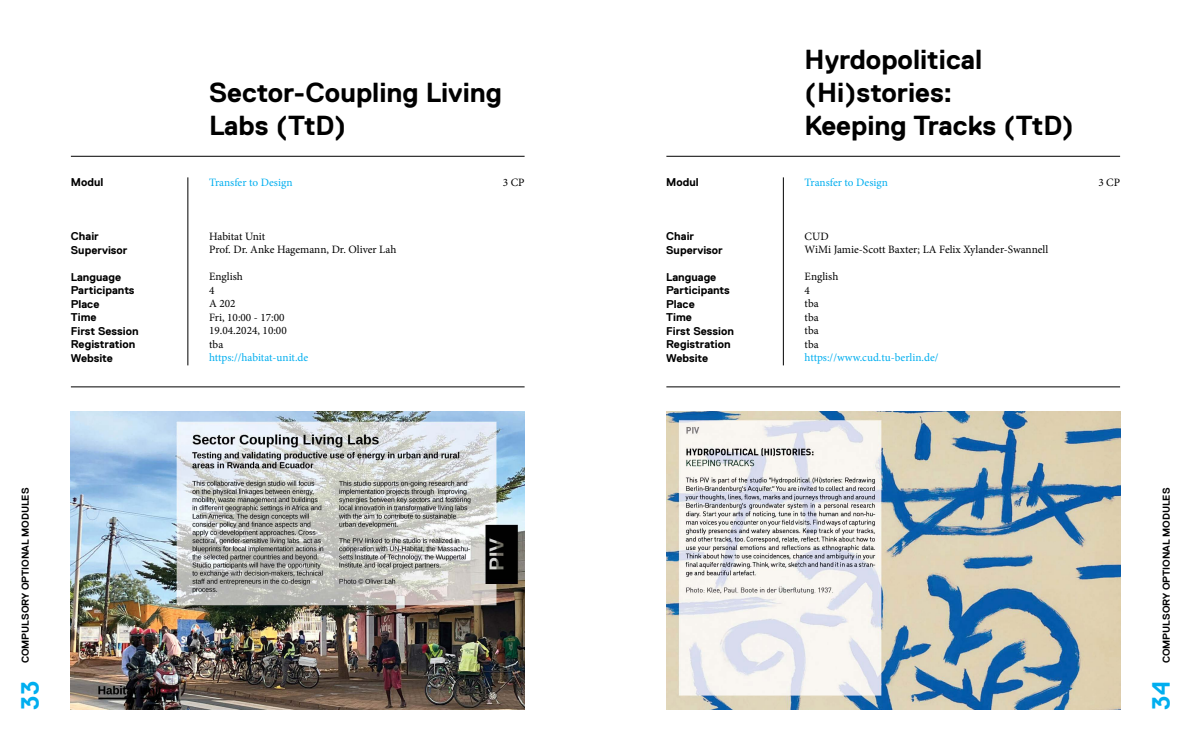
<style>
.page{position:relative;width:1191px;height:745px;background:#fff}
.page>*{position:absolute;margin:0;border:0;box-sizing:border-box;transform-origin:0 0}
.t1{font:700 27.5px/33px "Replica";color:#000}
.t2{font:700 25px "Replica";color:#00aeef}
.t3{font:11.25px/13.5px "Minion Pro";color:#000}
.t4{font:700 11.25px/13.5px "Replica";color:#000}
.t5{font:11.25px "Minion Pro";color:#00aeef}
.t6{font:700 10px "Replica";color:#000}
</style>
<div class="page">
<hr style="left:783px;top:177px;width:1px;height:188px;background:#000">
<hr style="left:188px;top:177px;width:1px;height:188px;background:#000">
<hr style="left:666px;top:386px;width:454px;height:1px;background:#000">
<hr style="left:71px;top:386px;width:453px;height:1px;background:#000">
<hr style="left:666px;top:156px;width:454px;height:1px;background:#000">
<hr style="left:71px;top:156px;width:453px;height:1px;background:#000">
<img style="left:71px;top:411px;width:453px;height:298px">
<img style="left:666px;top:411px;width:454px;height:298px">
<p class="t4" style="left:71px;top:175px;width:34px">Modul</p>
<p class="t4" style="left:71px;top:229px;width:58px">Chair<br>Supervisor</p>
<p class="t4" style="left:71px;top:270px;width:69px">Language<br>Participants<br>Place<br>Time<br>First Session<br>Registration<br>Website</p>
<h1 class="t1" style="left:209px;top:76px;width:294px">Sector-Coupling Living<br>Labs (TtD)</h1>
<p class="t5" style="left:209px;top:174px;width:85px">Transfer to Design</p>
<p class="t3" style="left:209px;top:229px;width:189px">Habitat Unit<br>Prof. Dr. Anke Hagemann, Dr. Oliver Lah</p>
<p class="t3" style="left:209px;top:270px;width:79px">English<br>4<br>A 202<br>Fri, 10:00 - 17:00<br>19.04.2024, 10:00 tba</p>
<p class="t5" style="left:209px;top:350px;width:101px">https://habitat-unit.de</p>
<p class="t3" style="left:503px;top:175px;width:23px">3 CP</p>
<p class="t4" style="left:666px;top:175px;width:34px">Modul</p>
<p class="t4" style="left:666px;top:229px;width:58px">Chair<br>Supervisor</p>
<p class="t4" style="left:666px;top:270px;width:69px">Language<br>Participants<br>Place<br>Time<br>First Session<br>Registration<br>Website</p>
<h1 class="t1" style="left:804px;top:43px;width:271px">Hyrdopolitical (Hi)stories:<br>Keeping Tracks (TtD)</h1>
<p class="t5" style="left:804px;top:174px;width:85px">Transfer to Design</p>
<p class="t3" style="left:804px;top:229px;width:245px">CUD<br>WiMi Jamie-Scott Baxter; LA Felix Xylander-Swannell</p>
<p class="t3" style="left:804px;top:270px;width:35px">English<br>4<br>tba<br>tba<br>tba<br>tba</p>
<p class="t5" style="left:804px;top:350px;width:135px">https://www.cud.tu-berlin.de/</p>
<p class="t3" style="left:1098px;top:175px;width:23px">3 CP</p>
<p class="t6" style="left:20px;top:663px;width:177px;rotate:-90deg">COMPULSORY OPTIONAL MODULES</p>
<p class="t6" style="left:1160px;top:663px;width:177px;rotate:-90deg">COMPULSORY OPTIONAL MODULES</p>
<h2 class="t2" style="left:16px;top:709px;width:30px;rotate:-90deg">33</h2>
<h2 class="t2" style="left:1147px;top:709px;width:30px;rotate:-90deg">34</h2>
</div>
